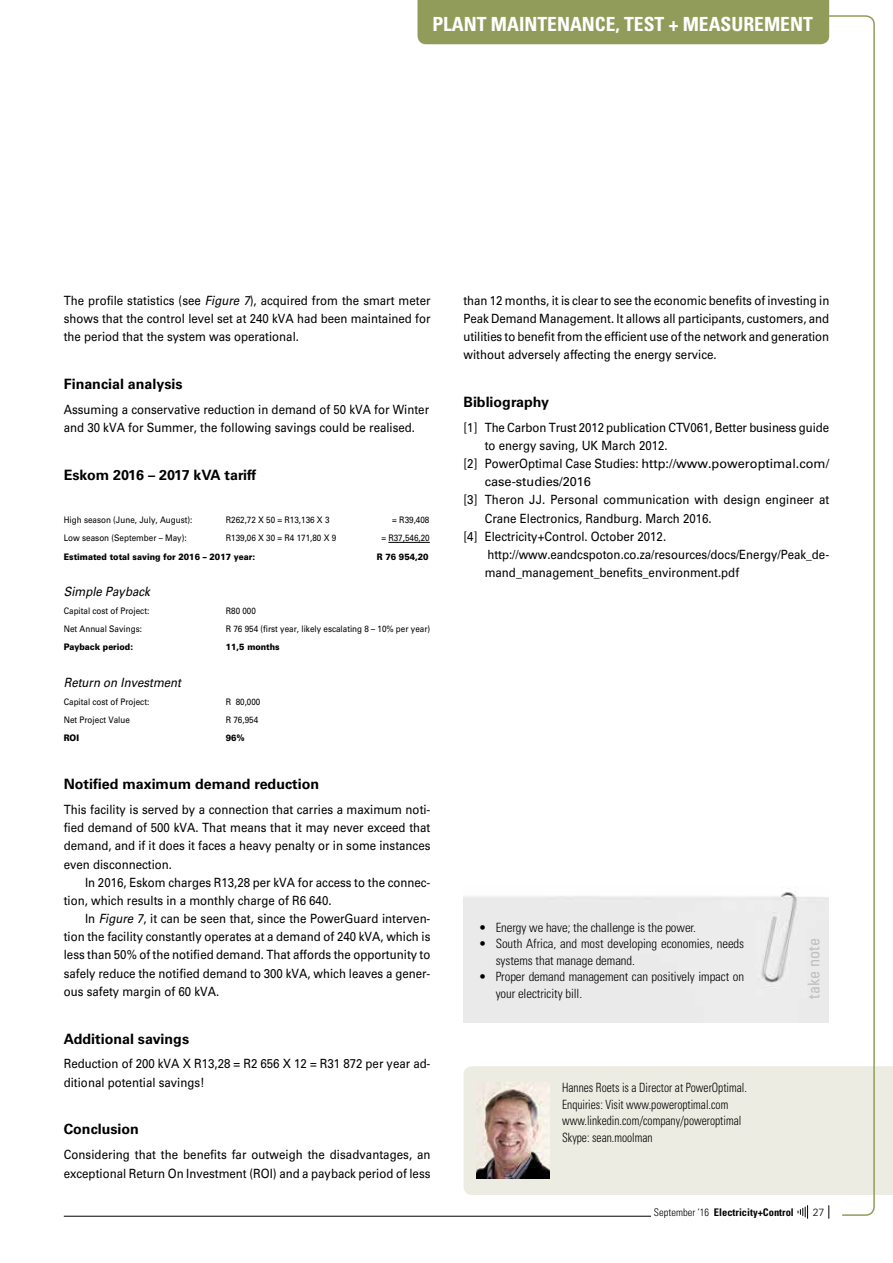
<style>
.page{position:relative;width:893px;height:1263px;background:#fff}
.page>*{position:absolute;margin:0;border:0;box-sizing:border-box;transform-origin:0 0}
.t1{font:700 condensed 19.5px "Univers";color:#fff}
.t2{font:condensed 16.2px "Univers";color:#bcbec0}
.t3{font:700 14.25px "Univers";color:#000}
.t4{font:12.75px/18.1px "Univers";color:#000;text-align:justify;scale:.9 1}
.t5{font:300 condensed 12.75px/16.5px "Univers";letter-spacing:-.005em;color:#000}
.t6{font:300 condensed 12.75px/16.5px "Univers";letter-spacing:-.005em;color:#000;scale:.9 1}
.t7{font:italic 12.75px "Univers";color:#000;scale:.9 1}
.t8{font:12.75px "Univers";color:#000}
.t9{font:700 condensed 10.5px "Univers";color:#000}
.t10{font:300 10.5px "Univers";color:#000}
.t11{font:9px "Univers";color:#000;scale:.9 1}
.t12{font:900 9px "Univers";color:#000;scale:.9 1}
.s1{font-style:italic}
.s2{font-weight:300}
</style>
<div class="page">
<div style="left:463px;top:892px;width:349px;height:130px;background:#eaeaea"></div>
<div style="left:463px;top:1066px;width:430px;height:129px;background:#ecece3"></div>
<hr style="left:388px;top:542px;width:42px;height:1px;background:#000">
<div style="left:417px;top:0;width:412px;height:44px;background:#919c5a"></div>
<svg style="left:812px;top:15px;width:64px;height:1201px"></svg>
<img style="left:476px;top:1082px;width:73px;height:97px">
<hr style="left:64px;top:1216px;width:587px;height:1px;background:#000">
<svg style="left:828px;top:1205px;width:1px;height:13px"></svg>
<svg style="left:798px;top:1205px;width:10px;height:13px"></svg>
<h1 class="t1" style="left:432px;top:12px;width:382px">PLANT MAINTENANCE, TEST + MEASUREMENT</h1>
<p class="t4" style="left:64px;top:292px;width:409px">The profile statistics (see <span class="s1">Figure 7</span>), acquired from the smart meter shows that the control level set at 240 kVA had been maintained for the period that the system was operational.</p>
<p class="t3" style="left:64px;top:376px;width:120px">Financial analysis</p>
<p class="t4" style="left:64px;top:401px;width:407px">Assuming a conservative reduction in demand of 50 kVA for Winter and 30 kVA for Summer, the following savings could be realised.</p>
<p class="t3" style="left:64px;top:467px;width:194px">Eskom 2016 – 2017 kVA tariff</p>
<p class="t11" style="left:64px;top:515px;width:145px">High season (June, July, August):</p>
<p class="t11" style="left:226px;top:515px;width:117px">R262,72 X 50 = R13,136 X 3</p>
<p class="t11" style="left:392px;top:515px;width:43px">= R39,408</p>
<p class="t11" style="left:64px;top:533px;width:138px">Low season (September – May):</p>
<p class="t11" style="left:226px;top:533px;width:124px">R139,06 X 30 = R4 171,80 X 9</p>
<p class="t11" style="left:381px;top:533px;width:55px">= R37,546,20</p>
<p class="t12" style="left:64px;top:551px;width:214px">Estimated total saving for 2016 – 2017 year:</p>
<p class="t12" style="left:377px;top:551px;width:59px">R 76 954,20</p>
<p class="t7" style="left:64px;top:584px;width:97px">Simple Payback</p>
<p class="t11" style="left:64px;top:606px;width:97px">Capital cost of Project:</p>
<p class="t11" style="left:226px;top:606px;width:35px">R80 000</p>
<p class="t11" style="left:64px;top:624px;width:89px">Net Annual Savings:</p>
<p class="t11" style="left:226px;top:624px;width:229px">R 76 954 (first year, likely escalating 8 – 10% per year)</p>
<p class="t12" style="left:64px;top:642px;width:78px">Payback period:</p>
<p class="t12" style="left:226px;top:642px;width:62px">11,5 months</p>
<p class="t7" style="left:64px;top:675px;width:132px">Return on Investment</p>
<p class="t11" style="left:64px;top:696px;width:97px">Capital cost of Project:</p>
<p class="t11" style="left:226px;top:696px;width:40px">R 80,000</p>
<p class="t11" style="left:64px;top:715px;width:75px">Net Project Value</p>
<p class="t11" style="left:226px;top:715px;width:38px">R 76,954</p>
<p class="t12" style="left:64px;top:732px;width:18px">ROI</p>
<p class="t12" style="left:226px;top:732px;width:23px">96%</p>
<p class="t3" style="left:64px;top:776px;width:257px">Notified maximum demand reduction</p>
<p class="t4" style="left:64px;top:800px;width:409px">This facility is served by a connection that carries a maximum noti&shy;fied demand of 500 kVA. That means that it may never exceed that demand, and if it does it faces a heavy penalty or in some instances even disconnection.</p>
<p class="t4" style="left:64px;top:873px;width:409px;text-indent:21px">In 2016, Eskom charges R13,28 per kVA for access to the connec&shy;tion, which results in a monthly charge of R6 640.</p>
<p class="t4" style="left:64px;top:909px;width:409px;text-indent:21px">In <span class="s1">Figure 7</span>, it can be seen that, since the PowerGuard interven&shy;tion the facility constantly operates at a demand of 240 kVA, which is less than 50% of the notified demand. That affords the opportunity to safely reduce the notified demand to 300 kVA, which leaves a gener&shy;ous safety margin of 60 kVA.</p>
<p class="t3" style="left:64px;top:1030px;width:127px">Additional savings</p>
<p class="t4" style="left:64px;top:1055px;width:409px">Reduction of 200 kVA X R13,28 = R2 656 X 12 = R31 872 per year ad&shy;ditional potential savings!</p>
<p class="t3" style="left:64px;top:1121px;width:77px">Conclusion</p>
<p class="t4" style="left:64px;top:1146px;width:409px">Considering that the benefits far outweigh the disadvantages, an exceptional Return On Investment (ROI) and a payback period of less</p>
<p class="t4" style="left:463px;top:292px;width:408px">than 12 months, it is clear to see the economic benefits of investing in Peak Demand Management. It allows all participants, customers, and utilities to benefit from the efficient use of the network and generation without adversely affecting the energy service.</p>
<p class="t3" style="left:463px;top:393px;width:87px">Bibliography</p>
<p class="t4" style="left:463px;top:418px;width:408px">[1] The Carbon Trust 2012 publication CTV061, Better business guide</p>
<p class="t4" style="left:485px;top:436px;width:205px">to energy saving, UK March 2012.</p>
<p class="t4" style="left:463px;top:454px;width:408px">[2] PowerOptimal Case Studies: http://www.poweroptimal.com/</p>
<p class="t8" style="left:485px;top:474px;width:108px">case-studies/2016</p>
<p class="t4" style="left:463px;top:491px;width:408px">[3] Theron JJ. Personal communication with design engineer at</p>
<p class="t4" style="left:485px;top:509px;width:254px">Crane Electronics, Randburg. March 2016.</p>
<p class="t4" style="left:463px;top:527px;width:227px">[4] Electricity+Control. October 2012.</p>
<p class="t4" style="left:487px;top:546px;width:381px">http://www.eandcspoton.co.za/resources/docs/Energy/Peak_de-</p>
<p class="t4" style="left:485px;top:564px;width:284px">mand_management_benefits_environment.pdf</p>
<p class="t5" style="left:479px;top:919px;width:219px">• Energy we have; the challenge is the power.</p>
<p class="t5" style="left:496px;top:935px;width:250px;text-indent:-17px">• South Africa, and most developing economies, needs systems that manage demand.</p>
<p class="t5" style="left:496px;top:968px;width:250px;text-indent:-17px">• Proper demand management can positively impact on your electricity bill.</p>
<p class="t6" style="left:562px;top:1080px;width:207px">Hannes Roets is a Director at PowerOptimal.<br>Enquiries: Visit www.poweroptimal.com www.linkedin.com/company/poweroptimal Skype: sean.moolman</p>
<p class="t2" style="left:803px;top:999px;width:62px;rotate:-90deg">take note</p>
<p class="t9" style="left:654px;top:1206px;width:141px"><span class="s2">September ‘16</span> Electricity+Control</p>
<p class="t10" style="left:813px;top:1206px;width:13px">27</p>
</div>
